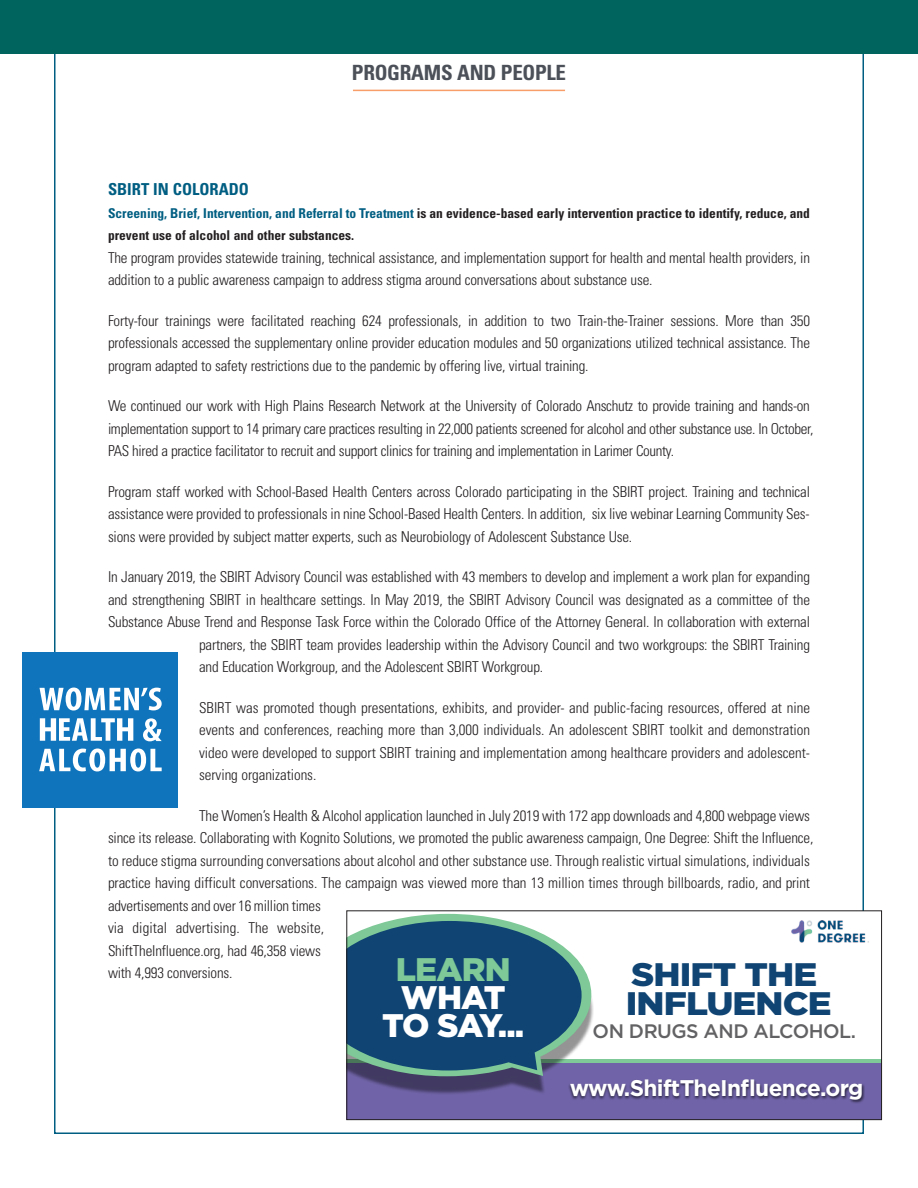
<style>
.page{position:relative;width:918px;height:1188px;background:#fff}
.page>*{position:absolute;margin:0;border:0;box-sizing:border-box;transform-origin:0 0}
.t1{font:900 32.7px/27.6px "Gotham";letter-spacing:-.05em;color:#fff;text-align:center}
.t2{font:900 32.7px "Gotham";letter-spacing:-.025em;color:#7ec997}
.t3{font:900 32.55px/29.2px "Gotham";letter-spacing:-.025em;color:#0f4473;scale:1.1 1}
.t4{font:700 22.65px "Gotham";letter-spacing:-.03em;color:#fff}
.t5{font:700 condensed 21px "Univers";letter-spacing:-.015em;color:#4c5159}
.t6{font:500 19.5px "Gotham";letter-spacing:-.025em;color:#626264}
.t7{font:700 condensed 16.5px "Univers";color:#005e82}
.t8{font:300 condensed 15px/22.5px "Univers";letter-spacing:-.015em;color:#231f20}
.t9{font:700 condensed 13.5px/22.5px "Univers";color:#231f20}
.s1{color:#005e82}
</style>
<div class="page">
<div style="left:23px;top:652px;width:155px;height:155px;background:#1074bc"></div>
<svg style="left:40px;top:688px;width:122px;height:23px"></svg>
<svg style="left:40px;top:718px;width:93px;height:23px"></svg>
<svg style="left:143px;top:718px;width:19px;height:23px"></svg>
<svg style="left:39px;top:749px;width:123px;height:22px"></svg>
<div style="left:0;top:0;width:918px;height:54px;background:#00645e"></div>
<hr style="left:353px;top:90px;width:212px;height:1px;background:#f89f69">
<div style="left:347px;top:1060px;width:535px;height:52px;background:#7ec997"></div>
<div style="left:347px;top:1063px;width:535px;height:57px;background:#7063a7"></div>
<div style="left:347px;top:926px;width:247px;height:169px;background:#010101;opacity:.42"></div>
<svg style="left:348px;top:914px;width:243px;height:163px;background:#336383"></svg>
<div style="left:568px;top:1079px;width:297px;height:25px;background:#000003;opacity:.62"></div>
<img style="left:791px;top:921px;width:78px;height:21px">
<div style="left:346px;top:910px;width:536px;height:210px;border:1px solid #231f20"></div>
<p class="t5" style="left:352px;top:65px;width:216px">PROGRAMS AND PEOPLE</p>
<p class="t7" style="left:108px;top:184px;width:142px">SBIRT IN COLORADO</p>
<p class="t9" style="left:108px;top:203px;width:703px"><span class="s1">Screening, Brief, Intervention, and Referral to Treatment</span> is an evidence-based early intervention practice to identify, reduce, and prevent use of alcohol and other substances.</p>
<p class="t8" style="left:108px;top:248px;width:703px">The program provides statewide training, technical assistance, and implementation support for health and mental health providers, in addition to a public awareness campaign to address stigma around conversations about substance use.</p>
<p class="t8" style="left:108px;top:311px;width:704px;text-align:justify">Forty-four trainings were facilitated reaching 624 professionals, in addition to two Train-the-Trainer sessions. More than 350 professionals accessed the supplementary online provider education modules and 50 organizations utilized technical assistance. The program adapted to safety restrictions due to the pandemic by offering live, virtual training.</p>
<p class="t8" style="left:108px;top:396px;width:707px">We continued our work with High Plains Research Network at the University of Colorado Anschutz to provide training and hands-on implementation support to 14 primary care practices resulting in 22,000 patients screened for alcohol and other substance use. In October,<br>PAS hired a practice facilitator to recruit and support clinics for training and implementation in Larimer County.</p>
<p class="t8" style="left:108px;top:482px;width:703px;text-align:justify">Program staff worked with School-Based Health Centers across Colorado participating in the SBIRT project. Training and technical assistance were provided to professionals in nine School-Based Health Centers. In addition, six live webinar Learning Community Ses - sions were provided by subject matter experts, such as Neurobiology of Adolescent Substance Use.</p>
<p class="t8" style="left:108px;top:567px;width:704px">In January 2019, the SBIRT Advisory Council was established with 43 members to develop and implement a work plan for expanding</p>
<p class="t8" style="left:108px;top:590px;width:704px">and strengthening SBIRT in healthcare settings. In May 2019, the SBIRT Advisory Council was designated as a committee of the</p>
<p class="t8" style="left:108px;top:612px;width:703px">Substance Abuse Trend and Response Task Force within the Colorado Office of the Attorney General. In collaboration with external</p>
<p class="t8" style="left:199px;top:635px;width:612px">partners, the SBIRT team provides leadership within the Advisory Council and two workgroups: the SBIRT Training</p>
<p class="t8" style="left:199px;top:657px;width:345px">and Education Workgroup, and the Adolescent SBIRT Workgroup.</p>
<p class="t8" style="left:199px;top:698px;width:612px;text-align:justify">SBIRT was promoted though presentations, exhibits, and provider- and public-facing resources, offered at nine events and conferences, reaching more than 3,000 individuals. An adolescent SBIRT toolkit and demonstration video were developed to support SBIRT training and implementation among healthcare providers and adolescent&shy;serving organizations.</p>
<p class="t8" style="left:108px;top:806px;width:707px;text-indent:91px">The Women’s Health &amp; Alcohol application launched in July 2019 with 172 app downloads and 4,800 webpage views since its release. Collaborating with Kognito Solutions, we promoted the public awareness campaign, One Degree: Shift the Influence, to reduce stigma surrounding conversations about alcohol and other substance use. Through realistic virtual simulations, individuals practice having difficult conversations. The campaign was viewed more than 13 million times through billboards, radio, and print advertisements and over 16 million times<br>via digital advertising. The website,<br>ShiftTheInfluence.org, had 46,358 views<br>with 4,993 conversions.</p>
<h1 class="t2" style="left:396px;top:958px;width:117px">LEARN</h1>
<h1 class="t1" style="left:382px;top:987px;width:144px">WHAT<br>TO SAY...</h1>
<h2 class="t3" style="left:626px;top:963px;width:189px">SHIFT THE<br>INFLUENCE</h2>
<h3 class="t6" style="left:593px;top:1024px;width:265px">ON DRUGS AND ALCOHOL.</h3>
<h3 class="t4" style="left:570px;top:1075px;width:295px">www.ShiftTheInfluence.org</h3>
</div>
